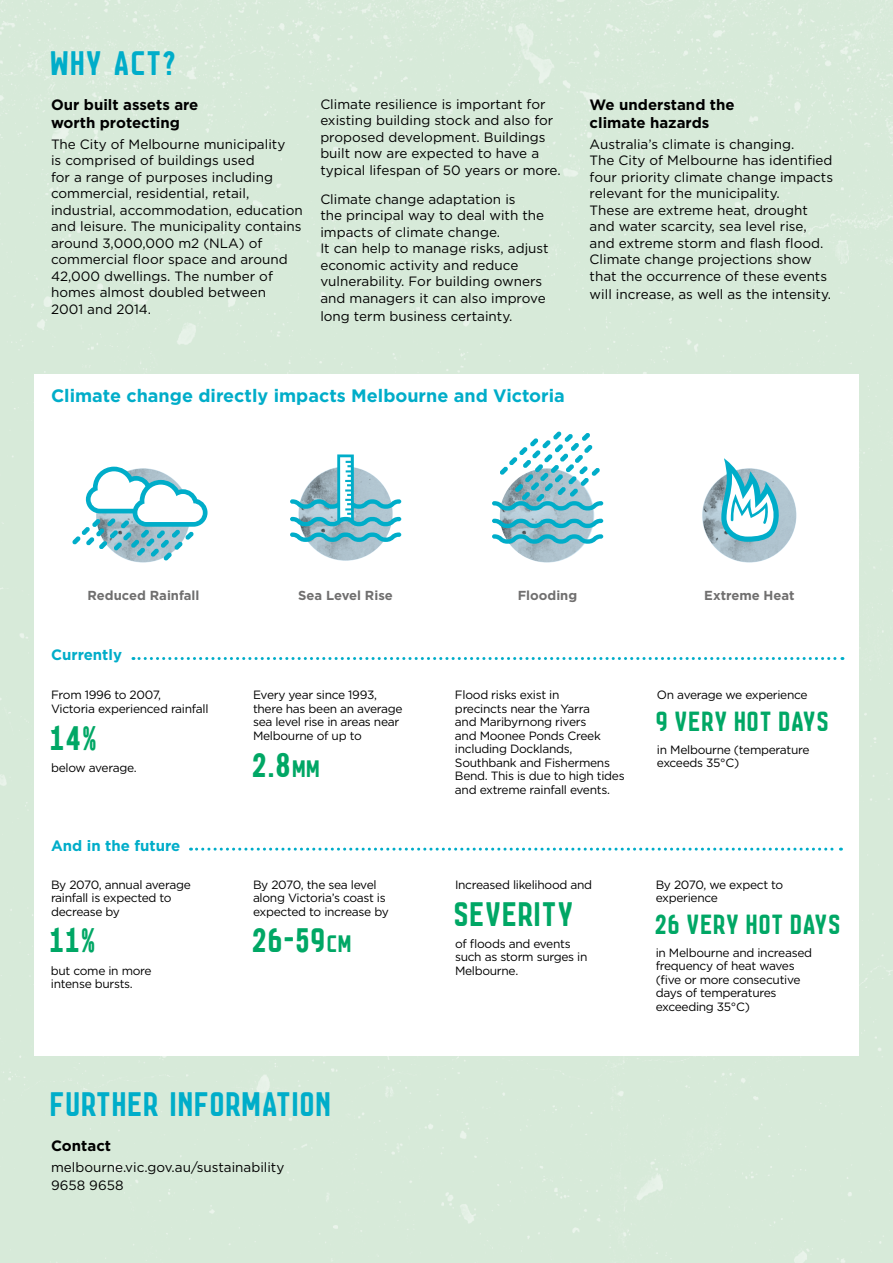
<style>
.page{position:relative;width:893px;height:1263px;background:#d7ead9}
.page>*{position:absolute;margin:0;border:0;box-sizing:border-box;transform-origin:0 0}
.t1{font:36px "Co M";color:#00a765}
.t2{font:36px "Co M";color:#00adc9}
.t3{font:29.4px "Co M";color:#00a765}
.t4{font:700 18px "Gotham";color:#00adc9}
.t5{font:700 15px/18px "Gotham";color:#000}
.t6{font:700 15px "Gotham";color:#00adc9}
.t7{font:13.5px/16.5px "Gotham";color:#000}
.t8{font:700 13.05px "Gotham";color:#706f6f}
.t9{font:12px/13.5px "Gotham";letter-spacing:-.025em;color:#000}
.s1{font-size:25.2px}
</style>
<div class="page">
<div style="left:34px;top:375px;width:824px;height:681px;background:#fff"></div>
<img style="left:500px;top:469px;width:93px;height:93px;border-radius:47px">
<svg style="left:492px;top:534px;width:111px;height:10px"></svg>
<svg style="left:492px;top:519px;width:111px;height:9px"></svg>
<svg style="left:492px;top:431px;width:111px;height:79px"></svg>
<img style="left:703px;top:469px;width:93px;height:93px;border-radius:47px">
<svg style="left:721px;top:458px;width:60px;height:84px"></svg>
<svg style="left:72px;top:467px;width:136px;height:94px"></svg>
<img style="left:299px;top:467px;width:93px;height:93px;border-radius:47px">
<svg style="left:290px;top:532px;width:111px;height:10px"></svg>
<div style="left:337px;top:454px;width:17px;height:67px;background:#00adc9"></div>
<svg style="left:290px;top:457px;width:111px;height:69px"></svg>
<svg style="left:133px;top:657px;width:710px;height:3px"></svg>
<svg style="left:197px;top:848px;width:644px;height:3px"></svg>
<h1 class="t2" style="left:51px;top:37px;width:129px">WHY ACT?</h1>
<p class="t5" style="left:51px;top:95px;width:149px">Our built assets are worth protecting</p>
<p class="t7" style="left:51px;top:135px;width:253px">The City of Melbourne municipality<br>is comprised of buildings used<br>for a range of purposes including commercial, residential, retail, industrial, accommodation, education and leisure. The municipality contains around 3,000,000 m2 (NLA) of commercial floor space and around<br>42,000 dwellings. The number of homes almost doubled between<br>2001 and 2014.</p>
<p class="t7" style="left:320px;top:95px;width:242px">Climate resilience is important for existing building stock and also for proposed development. Buildings built now are expected to have a typical lifespan of 50 years or more.</p>
<p class="t7" style="left:320px;top:190px;width:230px">Climate change adaptation is<br>the principal way to deal with the impacts of climate change.<br>It can help to manage risks, adjust economic activity and reduce vulnerability. For building owners and managers it can also improve</p>
<p class="t7" style="left:320px;top:307px;width:194px">long term business certainty.</p>
<h3 class="t4" style="left:51px;top:384px;width:515px">Climate change directly impacts Melbourne and Victoria</h3>
<p class="t5" style="left:590px;top:95px;width:147px">We understand the climate hazards</p>
<p class="t7" style="left:590px;top:135px;width:245px">Australia’s climate is changing.<br>The City of Melbourne has identified four priority climate change impacts relevant for the municipality.<br>These are extreme heat, drought and water scarcity, sea level rise, and extreme storm and flash flood.<br>Climate change projections show that the occurrence of these events</p>
<p class="t7" style="left:590px;top:285px;width:243px">will increase, as well as the intensity.</p>
<p class="t8" style="left:88px;top:587px;width:113px">Reduced Rainfall</p>
<p class="t8" style="left:298px;top:587px;width:96px">Sea Level Rise</p>
<p class="t8" style="left:518px;top:587px;width:61px">Flooding</p>
<p class="t8" style="left:704px;top:587px;width:92px">Extreme Heat</p>
<p class="t6" style="left:51px;top:645px;width:73px">Currently</p>
<p class="t9" style="left:51px;top:688px;width:159px">From 1996 to 2007,<br>Victoria experienced rainfall</p>
<p class="t9" style="left:455px;top:688px;width:171px">Flood risks exist in<br>precincts near the Yarra<br>and Maribyrnong rivers<br>and Moonee Ponds Creek including Docklands,<br>Southbank and Fishermens<br>Bend. This is due to high tides and extreme rainfall events.</p>
<p class="t9" style="left:253px;top:688px;width:151px">Every year since 1993, there has been an average sea level rise in areas near<br>Melbourne of up to</p>
<h1 class="t1" style="left:253px;top:739px;width:70px">2.8<span class="s1">MM</span></h1>
<h1 class="t1" style="left:51px;top:712px;width:50px">14%</h1>
<p class="t9" style="left:51px;top:761px;width:87px">below average.</p>
<p class="t6" style="left:51px;top:835px;width:131px">And in the future</p>
<p class="t9" style="left:657px;top:688px;width:152px">On average we experience</p>
<h2 class="t3" style="left:657px;top:700px;width:175px">9 VERY HOT DAYS</h2>
<p class="t9" style="left:657px;top:742px;width:154px">in Melbourne (temperature exceeds 35°C)</p>
<p class="t9" style="left:51px;top:877px;width:141px">By 2070, annual average rainfall is expected to decrease by</p>
<h1 class="t1" style="left:51px;top:914px;width:49px">11%</h1>
<p class="t9" style="left:51px;top:963px;width:102px">but come in more intense bursts.</p>
<p class="t9" style="left:253px;top:877px;width:137px">By 2070, the sea level along Victoria’s coast is expected to increase by</p>
<p class="t9" style="left:455px;top:877px;width:139px">Increased likelihood and</p>
<p class="t9" style="left:656px;top:877px;width:129px">By 2070, we expect to experience</p>
<p class="t9" style="left:656px;top:945px;width:158px">in Melbourne and increased frequency of heat waves (five or more consecutive days of temperatures exceeding 35°C)</p>
<h1 class="t1" style="left:455px;top:887px;width:122px">SEVERITY</h1>
<h2 class="t3" style="left:656px;top:903px;width:188px">26 VERY HOT DAYS</h2>
<h1 class="t1" style="left:253px;top:914px;width:101px">26–59<span class="s1">CM</span></h1>
<p class="t9" style="left:455px;top:937px;width:134px">of floods and events such as storm surges in<br>Melbourne.</p>
<h1 class="t2" style="left:51px;top:1078px;width:284px">FURTHER INFORMATION</h1>
<p class="t5" style="left:51px;top:1136px;width:62px">Contact</p>
<p class="t7" style="left:51px;top:1157px;width:235px;line-height:18px">melbourne.vic.gov.au/sustainability<br>9658 9658</p>
</div>
